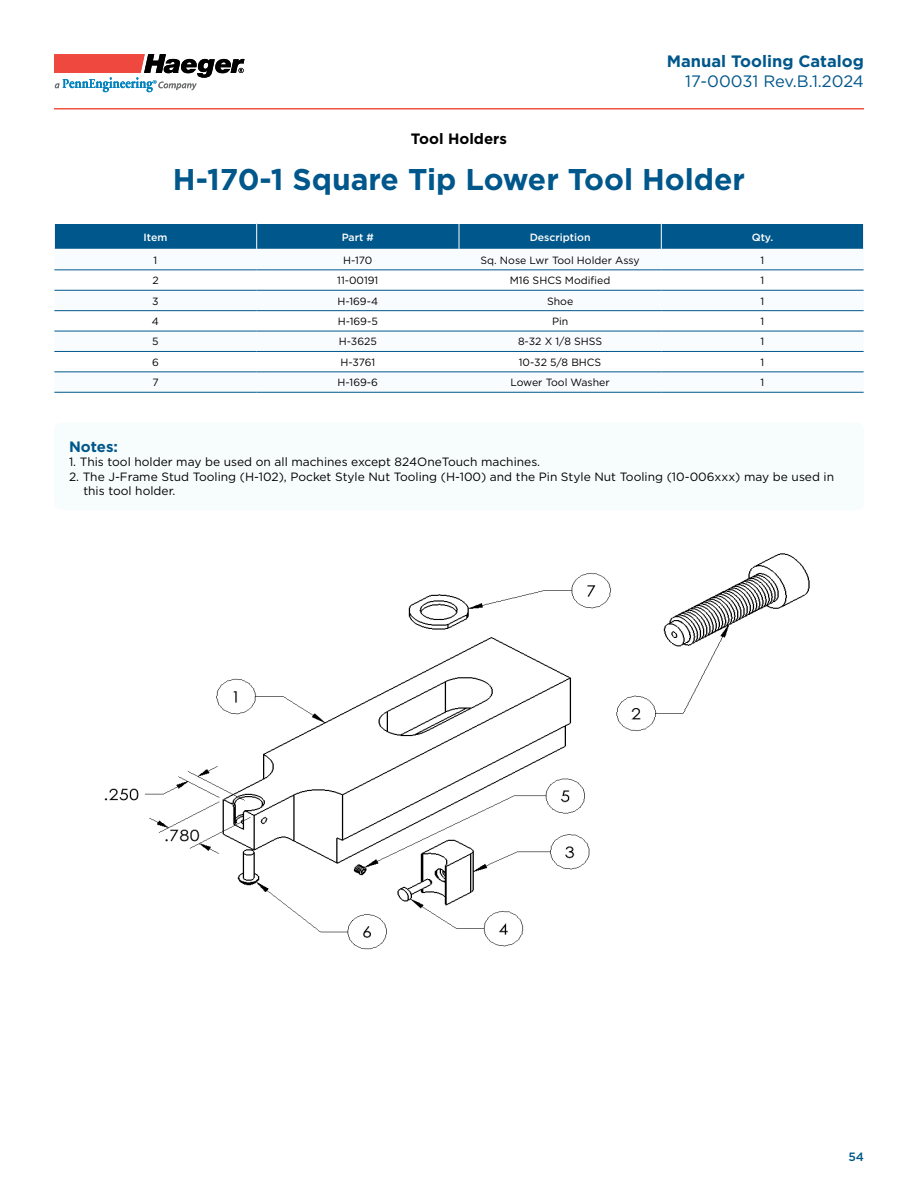
<style>
.page{position:relative;width:918px;height:1188px;background:#fff}
.page>*{position:absolute;margin:0;border:0;box-sizing:border-box;transform-origin:0 0}
.t1{font:700 30px "Gotham";color:#00578b}
.t2{font:700 16.5px "Gotham";color:#00578b}
.t3{font:16.5px "Gotham";letter-spacing:-.005em;color:#00578b}
.t4{font:700 15px "Gotham";color:#000}
.t5{font:700 15px "Gotham";color:#00578b}
.t6{font:12px/14.4px "Gotham";color:#000}
.t7{font:500 12px "Gotham";color:#00578b}
.t8{font:10.5px "Gotham";color:#000}
.t9{font:500 10.5px "Gotham";color:#fff}
</style>
<div class="page">
<hr style="left:55px;top:108px;width:808px;height:2px;background:#f0533f">
<svg style="left:54px;top:54px;width:190px;height:38px"></svg>
<svg style="left:54px;top:269px;width:810px;height:123px"></svg>
<div style="left:54px;top:224px;width:810px;height:25px;background:#00578b"></div>
<hr style="left:54px;top:270px;width:203px;height:1px;background:#00578b">
<hr style="left:257px;top:270px;width:202px;height:1px;background:#00578b">
<hr style="left:459px;top:270px;width:202px;height:1px;background:#00578b">
<hr style="left:661px;top:270px;width:203px;height:1px;background:#00578b">
<hr style="left:54px;top:290px;width:203px;height:1px;background:#00578b">
<hr style="left:257px;top:290px;width:202px;height:1px;background:#00578b">
<hr style="left:459px;top:290px;width:202px;height:1px;background:#00578b">
<hr style="left:661px;top:290px;width:203px;height:1px;background:#00578b">
<hr style="left:54px;top:310px;width:203px;height:1px;background:#00578b">
<hr style="left:257px;top:310px;width:202px;height:1px;background:#00578b">
<hr style="left:459px;top:310px;width:202px;height:1px;background:#00578b">
<hr style="left:661px;top:310px;width:203px;height:1px;background:#00578b">
<hr style="left:54px;top:331px;width:203px;height:1px;background:#00578b">
<hr style="left:257px;top:331px;width:202px;height:1px;background:#00578b">
<hr style="left:459px;top:331px;width:202px;height:1px;background:#00578b">
<hr style="left:661px;top:331px;width:203px;height:1px;background:#00578b">
<hr style="left:54px;top:351px;width:203px;height:1px;background:#00578b">
<hr style="left:257px;top:351px;width:202px;height:1px;background:#00578b">
<hr style="left:459px;top:351px;width:202px;height:1px;background:#00578b">
<hr style="left:661px;top:351px;width:203px;height:1px;background:#00578b">
<hr style="left:54px;top:372px;width:203px;height:1px;background:#00578b">
<hr style="left:257px;top:372px;width:202px;height:1px;background:#00578b">
<hr style="left:459px;top:372px;width:202px;height:1px;background:#00578b">
<hr style="left:661px;top:372px;width:203px;height:1px;background:#00578b">
<hr style="left:54px;top:392px;width:203px;height:1px;background:#00578b">
<hr style="left:257px;top:392px;width:202px;height:1px;background:#00578b">
<hr style="left:459px;top:392px;width:202px;height:1px;background:#00578b">
<hr style="left:661px;top:392px;width:203px;height:1px;background:#00578b">
<div style="left:54px;top:422px;width:810px;height:88px;background:#f7fcfd;border-radius:8px"></div>
<img style="left:104px;top:553px;width:706px;height:397px">
<p class="t4" style="left:411px;top:129px;width:98px">Tool Holders</p>
<h2 class="t2" style="left:667px;top:50px;width:199px">Manual Tooling Catalog</h2>
<h2 class="t3" style="left:685px;top:71px;width:180px">17-00031 Rev.B.1.2024</h2>
<h1 class="t1" style="left:173px;top:160px;width:574px">H-170-1 Square Tip Lower Tool Holder</h1>
<p class="t9" style="left:144px;top:230px;width:25px">Item</p>
<p class="t9" style="left:342px;top:230px;width:34px">Part #</p>
<p class="t9" style="left:530px;top:230px;width:62px">Description</p>
<p class="t9" style="left:752px;top:230px;width:23px">Qty.</p>
<p class="t8" style="left:154px;top:253px;width:5px">1</p>
<p class="t8" style="left:343px;top:253px;width:31px">H-170</p>
<p class="t8" style="left:481px;top:253px;width:161px">Sq. Nose Lwr Tool Holder Assy</p>
<p class="t8" style="left:761px;top:253px;width:5px">1</p>
<p class="t8" style="left:152px;top:274px;width:8px">2</p>
<p class="t8" style="left:337px;top:274px;width:43px">11-00191</p>
<p class="t8" style="left:510px;top:274px;width:102px">M16 SHCS Modified</p>
<p class="t8" style="left:761px;top:274px;width:5px">1</p>
<p class="t8" style="left:152px;top:294px;width:8px">3</p>
<p class="t8" style="left:338px;top:294px;width:42px">H-169-4</p>
<p class="t8" style="left:547px;top:294px;width:28px">Shoe</p>
<p class="t8" style="left:761px;top:294px;width:5px">1</p>
<p class="t8" style="left:152px;top:315px;width:9px">4</p>
<p class="t8" style="left:338px;top:315px;width:41px">H-169-5</p>
<p class="t8" style="left:552px;top:315px;width:18px">Pin</p>
<p class="t8" style="left:761px;top:315px;width:5px">1</p>
<p class="t8" style="left:152px;top:335px;width:8px">5</p>
<p class="t8" style="left:339px;top:335px;width:40px">H-3625</p>
<p class="t8" style="left:518px;top:335px;width:86px">8-32 X 1/8 SHSS</p>
<p class="t8" style="left:761px;top:335px;width:5px">1</p>
<p class="t8" style="left:152px;top:355px;width:8px">6</p>
<p class="t8" style="left:340px;top:355px;width:36px">H-3761</p>
<p class="t8" style="left:519px;top:355px;width:84px">10-32 5/8 BHCS</p>
<p class="t8" style="left:761px;top:355px;width:5px">1</p>
<p class="t8" style="left:152px;top:376px;width:8px">7</p>
<p class="t8" style="left:338px;top:376px;width:42px">H-169-6</p>
<p class="t8" style="left:510px;top:376px;width:101px">Lower Tool Washer</p>
<p class="t8" style="left:761px;top:376px;width:5px">1</p>
<p class="t5" style="left:69px;top:437px;width:50px">Notes:</p>
<p class="t6" style="left:69px;top:455px;width:473px">1. This tool holder may be used on all machines except 824OneTouch machines.</p>
<p class="t6" style="left:83px;top:469px;width:752px;text-indent:-14px">2. The J-Frame Stud Tooling (H-102), Pocket Style Nut Tooling (H-100) and the Pin Style Nut Tooling (10-006xxx) may be used in this tool holder.</p>
<p class="t7" style="left:848px;top:1149px;width:17px">54</p>
</div>
